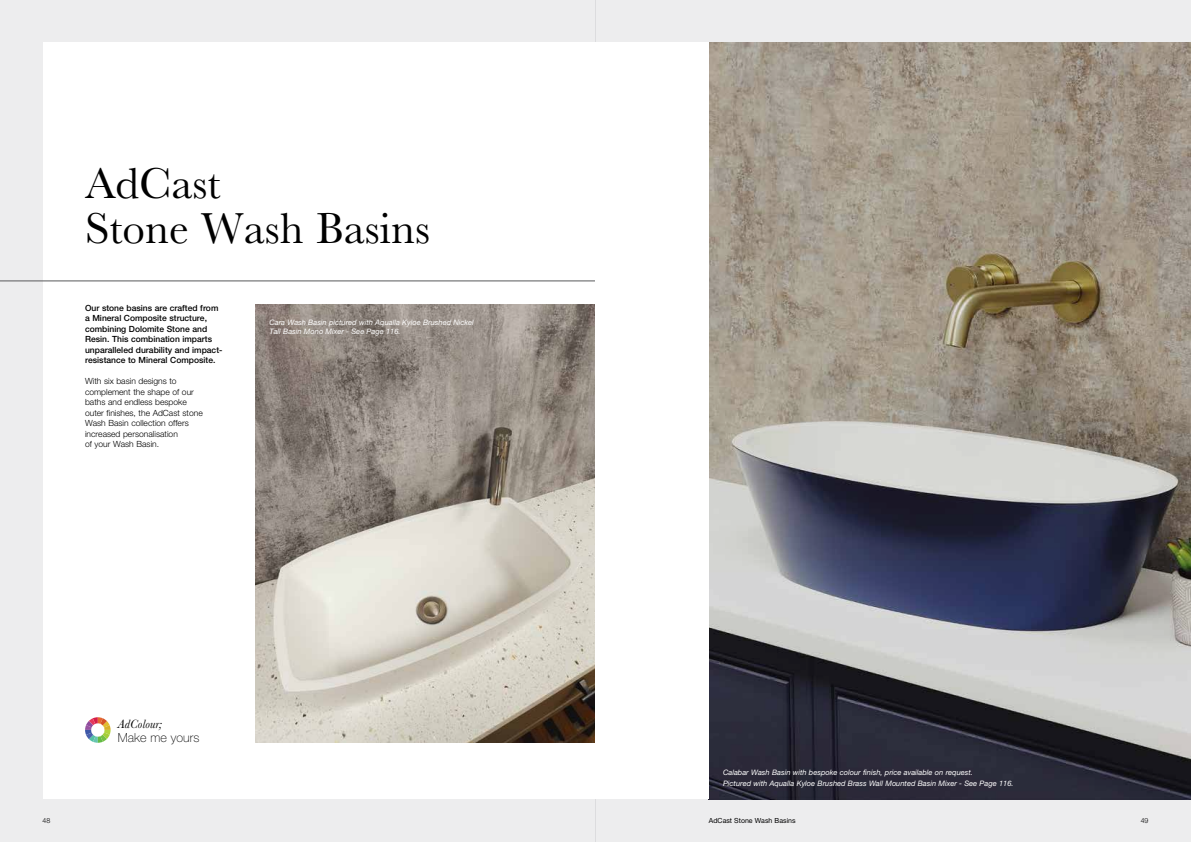
<style>
.page{position:relative;width:1191px;height:842px;background:#fff}
.page>*{position:absolute;margin:0;border:0;box-sizing:border-box;transform-origin:0 0}
.t1{font:45px/45px "Baskerville";color:#000}
.t2{font:100 12.5px "Helvetica Neue";letter-spacing:.005em;color:#000}
.t3{font:italic 12.5px "Baskerville";letter-spacing:.005em;color:#000}
.t4{font:500 8.5px/10.5px "Helvetica Neue";color:#000}
.t5{font:300 8.5px/10.5px "Helvetica Neue";color:#000}
.t6{font:italic 7.5px/9px "Helvetica Neue";color:#fff}
.t7{font:7px "Helvetica Neue";color:#000}
.t8{font:300 7px "Helvetica Neue";color:#000}
</style>
<div class="page">
<div style="left:0;top:0;width:595px;height:842px;background:#ededee"></div>
<div style="left:43px;top:43px;width:552px;height:756px;background:#fff"></div>
<div style="left:595px;top:0;width:596px;height:842px;background:#ededee"></div>
<img style="left:709px;top:43px;width:482px;height:756px">
<hr style="left:0;top:281px;width:595px;height:1px;background:#58595b">
<img style="left:255px;top:304px;width:340px;height:439px">
<svg style="left:85px;top:717px;width:26px;height:26px"></svg>
<div style="left:595px;top:43px;width:114px;height:756px;background:#fff"></div>
<h1 class="t1" style="left:85px;top:162px;width:346px">AdCast<br>Stone Wash Basins</h1>
<p class="t4" style="left:85px;top:302px;width:139px">Our stone basins are crafted from a Mineral Composite structure, combining Dolomite Stone and Resin. This combination imparts unparalleled durability and impact&shy;resistance to Mineral Composite.</p>
<p class="t5" style="left:85px;top:376px;width:119px">With six basin designs to complement the shape of our baths and endless bespoke outer finishes, the AdCast stone<br>Wash Basin collection offers increased personalisation<br>of your Wash Basin.</p>
<p class="t6" style="left:269px;top:318px;width:206px">Cara Wash Basin pictured with Aqualla Kyloe Brushed Nickel<br>Tall Basin Mono Mixer - See Page 116.</p>
<h2 class="t3" style="left:118px;top:716px;width:46px">AdColour;</h2>
<h2 class="t2" style="left:118px;top:730px;width:83px">Make me yours</h2>
<p class="t6" style="left:723px;top:767px;width:292px;line-height:10.5px">Calabar Wash Basin with bespoke colour finish, price available on request.<br>Pictured with Aqualla Kyloe Brushed Brass Wall Mounted Basin Mixer - See Page 116.</p>
<p class="t8" style="left:43px;top:817px;width:9px">48</p>
<p class="t7" style="left:709px;top:817px;width:88px">AdCast Stone Wash Basins</p>
<p class="t8" style="left:1140px;top:817px;width:9px">49</p>
</div>
